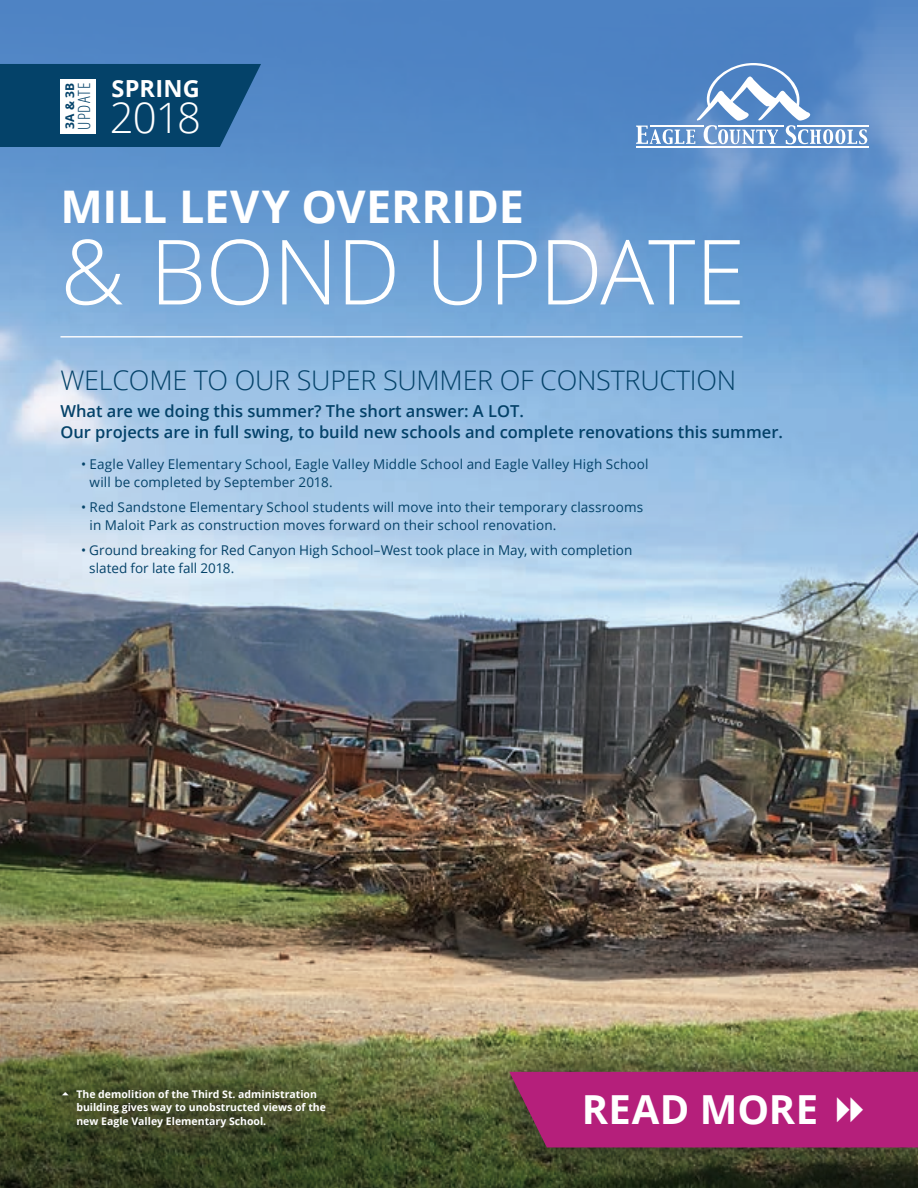
<style>
.page{position:relative;width:918px;height:1188px;background:#fff}
.page>*{position:absolute;margin:0;border:0;box-sizing:border-box;transform-origin:0 0}
.t1{font:300 90px "Open Sans";letter-spacing:-.015em;color:#fff}
.t2{font:700 45px "Open Sans";letter-spacing:-.01em;color:#fff}
.t3{font:300 42px "Open Sans";color:#fff}
.t4{font:700 40.05px "Open Sans";letter-spacing:.01em;color:#fff}
.t5{font:300 27px "Open Sans";letter-spacing:-.01em;color:#044269}
.t6{font:700 23.55px "Open Sans";letter-spacing:.005em;color:#fff}
.t7{font:300 condensed 16.8px "Open Sans";letter-spacing:.06em;color:#044269}
.t8{font:600 16.5px "Open Sans";color:#044269}
.t9{font:13.5px/18px "Open Sans";letter-spacing:.01em;color:#044269}
.t10{font:700 12px "Open Sans";color:#044269}
.t11{font:700 10.5px/13.5px "Open Sans";color:#fff}
</style>
<div class="page">
<img style="left:0;top:0;width:918px;height:508px">
<img style="left:0;top:508px;width:918px;height:464px">
<svg style="left:0;top:972px;width:918px;height:216px;background:#a39572"></svg>
<svg style="left:0;top:64px;width:261px;height:83px;background:#0b4871"></svg>
<div style="left:469px;top:1027px;width:449px;height:161px;background:#231f20;opacity:.75"></div>
<hr style="left:797px;top:125px;width:71px;height:2px;background:#fff">
<hr style="left:636px;top:147px;width:232px;height:1px;background:#fff">
<svg style="left:636px;top:63px;width:231px;height:81px;background:#739dcf"></svg>
<div style="left:60px;top:79px;width:36px;height:54px;background:#fff"></div>
<hr style="left:60px;top:336px;width:682px;height:2px;background:#fff">
<div style="left:24px;top:1045px;width:342px;height:125px;background:#231f20;opacity:.75"></div>
<div style="left:509px;top:1072px;width:409px;height:76px;background:#b51f7b"></div>
<svg style="left:62px;top:1092px;width:7px;height:3px"></svg>
<p class="t10" style="left:61px;top:129px;width:48px;rotate:-90deg">3A &amp; 3B</p>
<p class="t7" style="left:73px;top:130px;width:49px;rotate:-90deg">UPDATE</p>
<p class="t6" style="left:111px;top:71px;width:90px">SPRING</p>
<p class="t3" style="left:110px;top:89px;width:93px">2018</p>
<p class="t2" style="left:60px;top:175px;width:465px">MILL LEVY OVERRIDE</p>
<p class="t1" style="left:60px;top:210px;width:686px">&amp; BOND UPDATE</p>
<p class="t5" style="left:60px;top:362px;width:677px">WELCOME TO OUR SUPER SUMMER OF CONSTRUCTION</p>
<p class="t8" style="left:60px;top:400px;width:465px">What are we doing this summer? The short answer: A LOT.</p>
<p class="t8" style="left:60px;top:421px;width:724px">Our projects are in full swing, to build new schools and complete renovations this summer.</p>
<p class="t9" style="left:90px;top:455px;width:561px;text-indent:-9px">• Eagle Valley Elementary School, Eagle Valley Middle School and Eagle Valley High School will be completed by September 2018.</p>
<p class="t9" style="left:90px;top:498px;width:555px;text-indent:-9px">• Red Sandstone Elementary School students will move into their temporary classrooms in Maloit Park as construction moves forward on their school renovation.</p>
<p class="t9" style="left:89px;top:541px;width:545px;text-indent:-8px">• Ground breaking for Red Canyon High School–West took place in May, with completion slated for late fall 2018.</p>
<p class="t11" style="left:76px;top:1087px;width:251px">The demolition of the Third St. administration building gives way to unobstructed views of the new Eagle Valley Elementary School.</p>
<p class="t4" style="left:582px;top:1081px;width:238px">READ MORE</p>
</div>
